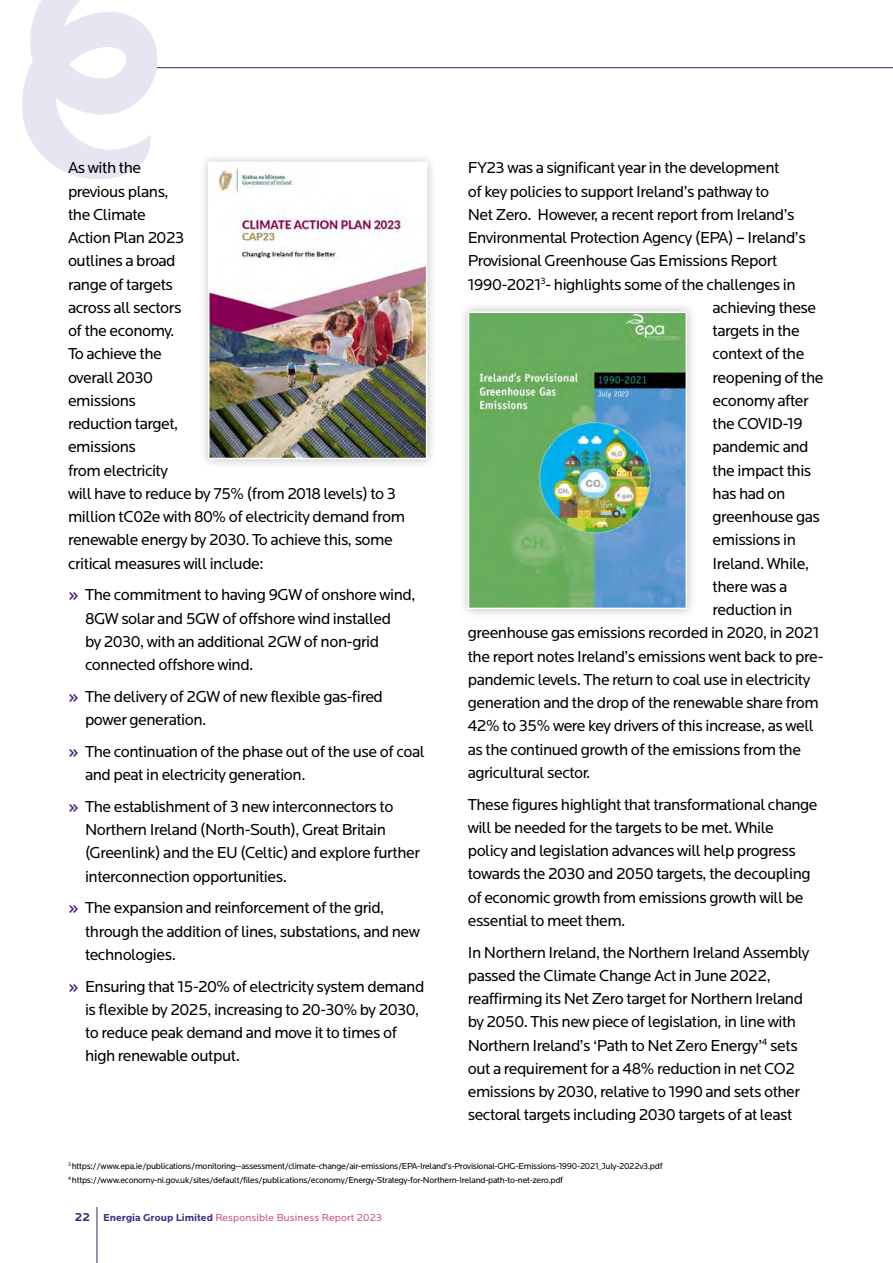
<style>
.page{position:relative;width:893px;height:1263px;background:#fff}
.page>*{position:absolute;margin:0;border:0;box-sizing:border-box;transform-origin:0 0}
.t1{font:16.5px/23.2px "Locator";letter-spacing:-.03em;color:#000}
.t2{font:10.5px "Locator";letter-spacing:.01em;color:#d04e7b}
.Footnote{font:9px "Locator";letter-spacing:-.03em;color:#000}
.s1{font-weight:900;color:#472175}
.s2{font-weight:700;font-size:12px;color:#472175}
.s3{font-weight:700;color:#432e80}
</style>
<div class="page">
<hr style="left:133px;top:67px;width:760px;height:1px;background:#472175">
<svg style="left:22px;top:0;width:149px;height:179px"></svg>
<hr style="left:97px;top:1207px;width:1px;height:56px;background:#472175">
<div style="left:198px;top:152px;width:239px;height:317px;background:#f2f2f2"></div>
<img style="left:211px;top:165px;width:213px;height:291px">
<div style="left:208px;top:162px;width:219px;height:297px;border:2px solid #fff"></div>
<div style="left:458px;top:302px;width:239px;height:317px;background:#000;opacity:.25"></div>
<img style="left:471px;top:314px;width:213px;height:292px">
<div style="left:468px;top:311px;width:219px;height:298px;border:2px solid #fff"></div>
<p class="t1" style="left:68px;top:157px;width:339px">As with the<br>previous plans,<br>the Climate<br>Action Plan 2023<br>outlines a broad<br>range of targets<br>across all sectors<br>of the economy.<br>To achieve the<br>overall 2030<br>emissions<br>reduction target,<br>emissions<br>from electricity<br>will have to reduce by 75% (from 2018 levels) to 3 million tC02e with 80% of electricity demand from renewable energy by 2030. To achieve this, some critical measures will include:</p>
<p class="t1" style="left:85px;top:584px;width:332px;text-indent:-17px"><span class="s1">»</span> The commitment to having 9GW of onshore wind, 8GW solar and 5GW of offshore wind installed<br>by 2030, with an additional 2GW of non-grid connected offshore wind.</p>
<p class="t1" style="left:85px;top:685px;width:299px;text-indent:-17px"><span class="s1">»</span> The delivery of 2GW of new flexible gas-fired power generation.</p>
<p class="t1" style="left:85px;top:740px;width:341px;text-indent:-17px"><span class="s1">»</span> The continuation of the phase out of the use of coal and peat in electricity generation.</p>
<p class="t1" style="left:85px;top:795px;width:337px;text-indent:-17px"><span class="s1">»</span> The establishment of 3 new interconnectors to Northern Ireland (North-South), Great Britain (Greenlink) and the EU (Celtic) and explore further interconnection opportunities.</p>
<p class="t1" style="left:85px;top:897px;width:336px;text-indent:-17px"><span class="s1">»</span> The expansion and reinforcement of the grid, through the addition of lines, substations, and new technologies.</p>
<p class="t1" style="left:85px;top:975px;width:341px;text-indent:-17px"><span class="s1">»</span> Ensuring that 15-20% of electricity system demand is flexible by 2025, increasing to 20-30% by 2030, to reduce peak demand and move it to times of high renewable output.</p>
<p class="t1" style="left:468px;top:157px;width:313px">FY23 was a significant year in the development</p>
<p class="t1" style="left:468px;top:180px;width:303px">of key policies to support Ireland’s pathway to</p>
<p class="t1" style="left:468px;top:203px;width:328px">Net Zero. However, a recent report from Ireland’s</p>
<p class="t1" style="left:468px;top:226px;width:339px">Environmental Protection Agency (EPA) – Ireland’s</p>
<p class="t1" style="left:468px;top:250px;width:311px">Provisional Greenhouse Gas Emissions Report</p>
<p class="t1" style="left:468px;top:273px;width:329px">1990-2021<sup>3</sup>- highlights some of the challenges in</p>
<p class="t1" style="left:713px;top:296px;width:105px">achieving these</p>
<p class="t1" style="left:713px;top:319px;width:89px">targets in the</p>
<p class="t1" style="left:713px;top:343px;width:93px">context of the</p>
<p class="t1" style="left:713px;top:366px;width:112px">reopening of the</p>
<p class="t1" style="left:713px;top:389px;width:98px">economy after</p>
<p class="t1" style="left:713px;top:412px;width:92px">the COVID-19</p>
<p class="t1" style="left:713px;top:436px;width:98px">pandemic and</p>
<p class="t1" style="left:713px;top:459px;width:100px">the impact this</p>
<p class="t1" style="left:713px;top:482px;width:74px">has had on</p>
<p class="t1" style="left:713px;top:505px;width:109px">greenhouse gas</p>
<p class="t1" style="left:713px;top:529px;width:85px">emissions in</p>
<p class="t1" style="left:713px;top:552px;width:98px">Ireland. While,</p>
<p class="t1" style="left:713px;top:575px;width:76px">there was a</p>
<p class="t1" style="left:713px;top:598px;width:81px">reduction in</p>
<p class="t1" style="left:468px;top:622px;width:353px">greenhouse gas emissions recorded in 2020, in 2021</p>
<p class="t1" style="left:468px;top:645px;width:357px">the report notes Ireland’s emissions went back to pre-</p>
<p class="t1" style="left:468px;top:668px;width:344px">pandemic levels. The return to coal use in electricity</p>
<p class="t1" style="left:468px;top:691px;width:352px">generation and the drop of the renewable share from</p>
<p class="t1" style="left:468px;top:715px;width:348px">42% to 35% were key drivers of this increase, as well</p>
<p class="t1" style="left:468px;top:738px;width:335px">as the continued growth of the emissions from the</p>
<p class="t1" style="left:468px;top:761px;width:124px">agricultural sector.</p>
<p class="t1" style="left:468px;top:793px;width:351px">These figures highlight that transformational change will be needed for the targets to be met. While policy and legislation advances will help progress towards the 2030 and 2050 targets, the decoupling of economic growth from emissions growth will be essential to meet them.</p>
<p class="t1" style="left:468px;top:941px;width:343px">In Northern Ireland, the Northern Ireland Assembly passed the Climate Change Act in June 2022, reaffirming its Net Zero target for Northern Ireland by 2050. This new piece of legislation, in line with Northern Ireland’s ‘Path to Net Zero Energy’<sup>4</sup> sets out a requirement for a 48% reduction in net CO2 emissions by 2030, relative to 1990 and sets other sectoral targets including 2030 targets of at least</p>
<p class="Footnote" style="left:68px;top:1161px;width:596px"><sup>3</sup> https://www.epa.ie/publications/monitoring--assessment/climate-change/air-emissions/EPA-Ireland’s-Provisional-GHG-Emissions-1990-2021_July-2022v3.pdf</p>
<p class="Footnote" style="left:68px;top:1175px;width:497px"><sup>4</sup> https://www.economy-ni.gov.uk/sites/default/files/publications/economy/Energy-Strategy-for-Northern-Ireland-path-to-net-zero.pdf</p>
<p class="t2" style="left:75px;top:1212px;width:309px"><span class="s2">22</span> <span class="s3">Energia Group Limited</span> Responsible Business Report 2023</p>
</div>
